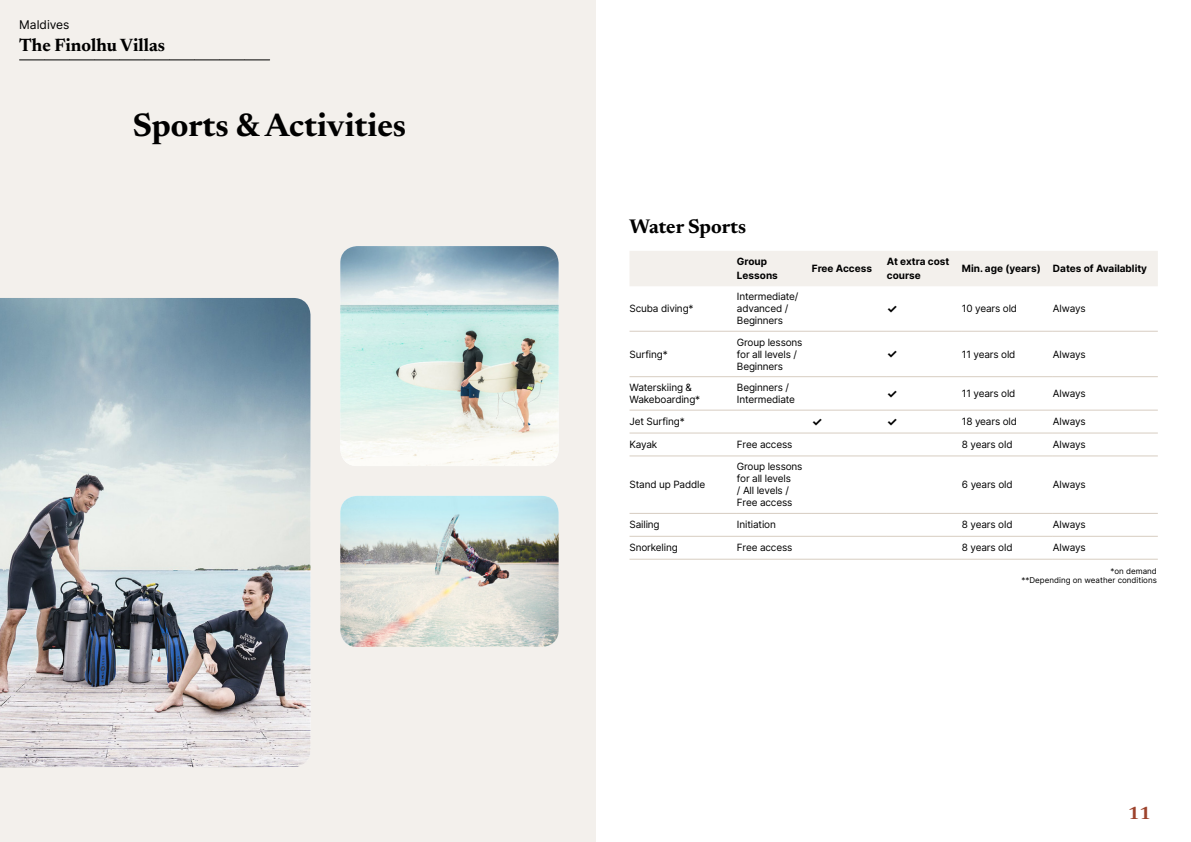
<style>
.page{position:relative;width:1191px;height:842px;background:#fff}
.page>*{position:absolute;margin:0;border:0;box-sizing:border-box;transform-origin:0 0}
.t1{font:700 33px "Newsreader 24 pt";color:#000}
.t2{font:700 20px "Newsreader 24 pt";color:#000}
.t3{font:700 18px "Newsreader 24 pt";color:#000}
.t4{font:700 18px "Newsreader 24 pt";color:#9d432c}
.t5{font:12px "Inter";color:#000}
.t6{font:700 12px "Inter";color:#000}
.t7{font:10px/12px "Inter";letter-spacing:-.015em;color:#000}
.t8{font:700 10px/14px "Inter";color:#000}
.t9{font:8px/9.6px "Inter";color:#000;text-align:right}
</style>
<div class="page">
<div style="left:0;top:0;width:595px;height:842px;background:#f3f0ec"></div>
<img style="left:340px;top:246px;width:218px;height:220px">
<img style="left:0;top:298px;width:310px;height:469px">
<img style="left:340px;top:496px;width:218px;height:151px">
<svg style="left:20px;top:60px;width:250px;height:1px"></svg>
<div style="left:630px;top:251px;width:527px;height:35px;background:#f3f0ec"></div>
<hr style="left:629px;top:331px;width:108px;height:1px;background:#d7cdc1">
<hr style="left:737px;top:331px;width:75px;height:1px;background:#d7cdc1">
<hr style="left:812px;top:331px;width:75px;height:1px;background:#d7cdc1">
<hr style="left:887px;top:331px;width:75px;height:1px;background:#d7cdc1">
<hr style="left:962px;top:331px;width:91px;height:1px;background:#d7cdc1">
<hr style="left:1053px;top:331px;width:104px;height:1px;background:#d7cdc1">
<hr style="left:629px;top:376px;width:108px;height:1px;background:#d7cdc1">
<hr style="left:737px;top:376px;width:75px;height:1px;background:#d7cdc1">
<hr style="left:812px;top:376px;width:75px;height:1px;background:#d7cdc1">
<hr style="left:887px;top:376px;width:75px;height:1px;background:#d7cdc1">
<hr style="left:962px;top:376px;width:91px;height:1px;background:#d7cdc1">
<hr style="left:1053px;top:376px;width:104px;height:1px;background:#d7cdc1">
<hr style="left:629px;top:410px;width:108px;height:1px;background:#d7cdc1">
<hr style="left:737px;top:410px;width:75px;height:1px;background:#d7cdc1">
<hr style="left:812px;top:410px;width:75px;height:1px;background:#d7cdc1">
<hr style="left:887px;top:410px;width:75px;height:1px;background:#d7cdc1">
<hr style="left:962px;top:410px;width:91px;height:1px;background:#d7cdc1">
<hr style="left:1053px;top:410px;width:104px;height:1px;background:#d7cdc1">
<hr style="left:629px;top:432px;width:108px;height:1px;background:#d7cdc1">
<hr style="left:737px;top:432px;width:75px;height:1px;background:#d7cdc1">
<hr style="left:812px;top:432px;width:75px;height:1px;background:#d7cdc1">
<hr style="left:887px;top:432px;width:75px;height:1px;background:#d7cdc1">
<hr style="left:962px;top:432px;width:91px;height:1px;background:#d7cdc1">
<hr style="left:1053px;top:432px;width:104px;height:1px;background:#d7cdc1">
<hr style="left:629px;top:455px;width:108px;height:1px;background:#d7cdc1">
<hr style="left:737px;top:455px;width:75px;height:1px;background:#d7cdc1">
<hr style="left:812px;top:455px;width:75px;height:1px;background:#d7cdc1">
<hr style="left:887px;top:455px;width:75px;height:1px;background:#d7cdc1">
<hr style="left:962px;top:455px;width:91px;height:1px;background:#d7cdc1">
<hr style="left:1053px;top:455px;width:104px;height:1px;background:#d7cdc1">
<hr style="left:629px;top:513px;width:108px;height:1px;background:#d7cdc1">
<hr style="left:737px;top:513px;width:75px;height:1px;background:#d7cdc1">
<hr style="left:812px;top:513px;width:75px;height:1px;background:#d7cdc1">
<hr style="left:887px;top:513px;width:75px;height:1px;background:#d7cdc1">
<hr style="left:962px;top:513px;width:91px;height:1px;background:#d7cdc1">
<hr style="left:1053px;top:513px;width:104px;height:1px;background:#d7cdc1">
<hr style="left:629px;top:536px;width:108px;height:1px;background:#d7cdc1">
<hr style="left:737px;top:536px;width:75px;height:1px;background:#d7cdc1">
<hr style="left:812px;top:536px;width:75px;height:1px;background:#d7cdc1">
<hr style="left:887px;top:536px;width:75px;height:1px;background:#d7cdc1">
<hr style="left:962px;top:536px;width:91px;height:1px;background:#d7cdc1">
<hr style="left:1053px;top:536px;width:104px;height:1px;background:#d7cdc1">
<hr style="left:629px;top:559px;width:108px;height:1px;background:#d7cdc1">
<hr style="left:737px;top:559px;width:75px;height:1px;background:#d7cdc1">
<hr style="left:812px;top:559px;width:75px;height:1px;background:#d7cdc1">
<hr style="left:887px;top:559px;width:75px;height:1px;background:#d7cdc1">
<hr style="left:962px;top:559px;width:91px;height:1px;background:#d7cdc1">
<hr style="left:1053px;top:559px;width:104px;height:1px;background:#d7cdc1">
<p class="t5" style="left:19px;top:15px;width:52px">Maldives</p>
<h3 class="t3" style="left:19px;top:32px;width:147px">The Finolhu Villas</h3>
<h1 class="t1" style="left:133px;top:101px;width:275px">Sports &amp; Activities</h1>
<h2 class="t2" style="left:629px;top:212px;width:118px">Water Sports</h2>
<p class="t8" style="left:737px;top:254px;width:42px">Group<br>Lessons</p>
<p class="t8" style="left:812px;top:261px;width:62px">Free Access</p>
<p class="t8" style="left:887px;top:254px;width:64px">At extra cost course</p>
<p class="t8" style="left:962px;top:261px;width:187px">Min. age (years) Dates of Availablity</p>
<p class="t7" style="left:629px;top:302px;width:66px">Scuba diving*</p>
<p class="t7" style="left:737px;top:290px;width:63px">Intermediate/ advanced /<br>Beginners</p>
<p class="t6" style="left:887px;top:300px;width:12px">✓</p>
<p class="t7" style="left:962px;top:302px;width:57px">10 years old</p>
<p class="t7" style="left:1053px;top:302px;width:34px">Always</p>
<p class="t7" style="left:629px;top:348px;width:40px">Surfing*</p>
<p class="t7" style="left:737px;top:336px;width:67px">Group lessons for all levels /<br>Beginners</p>
<p class="t6" style="left:887px;top:345px;width:12px">✓</p>
<p class="t7" style="left:962px;top:348px;width:55px">11 years old</p>
<p class="t7" style="left:1053px;top:348px;width:34px">Always</p>
<p class="t7" style="left:629px;top:381px;width:72px">Waterskiing &amp;<br>Wakeboarding*</p>
<p class="t7" style="left:737px;top:381px;width:60px">Beginners /<br>Intermediate</p>
<p class="t6" style="left:887px;top:385px;width:12px">✓</p>
<p class="t7" style="left:962px;top:387px;width:55px">11 years old</p>
<p class="t7" style="left:1053px;top:387px;width:34px">Always</p>
<p class="t7" style="left:629px;top:415px;width:57px">Jet Surfing*</p>
<p class="t6" style="left:812px;top:413px;width:12px">✓</p>
<p class="t6" style="left:887px;top:413px;width:12px">✓</p>
<p class="t7" style="left:962px;top:415px;width:57px">18 years old</p>
<p class="t7" style="left:1053px;top:415px;width:34px">Always</p>
<p class="t7" style="left:629px;top:438px;width:29px">Kayak</p>
<p class="t7" style="left:737px;top:438px;width:57px">Free access</p>
<p class="t7" style="left:962px;top:438px;width:52px">8 years old</p>
<p class="t7" style="left:1053px;top:438px;width:34px">Always</p>
<p class="t7" style="left:629px;top:478px;width:77px">Stand up Paddle</p>
<p class="t7" style="left:737px;top:460px;width:67px">Group lessons for all levels<br>/ All levels /<br>Free access</p>
<p class="t7" style="left:962px;top:478px;width:52px">6 years old</p>
<p class="t7" style="left:1053px;top:478px;width:34px">Always</p>
<p class="t7" style="left:629px;top:519px;width:32px">Sailing</p>
<p class="t7" style="left:737px;top:519px;width:40px">Initiation</p>
<p class="t7" style="left:962px;top:519px;width:52px">8 years old</p>
<p class="t7" style="left:1053px;top:519px;width:34px">Always</p>
<p class="t7" style="left:629px;top:541px;width:50px">Snorkeling</p>
<p class="t7" style="left:737px;top:541px;width:57px">Free access</p>
<p class="t7" style="left:962px;top:541px;width:52px">8 years old</p>
<p class="t7" style="left:1053px;top:541px;width:34px">Always</p>
<p class="t9" style="left:1021px;top:566px;width:137px">*on demand<br>**Depending on weather conditions</p>
<h3 class="t4" style="left:1128px;top:800px;width:24px">11</h3>
</div>
